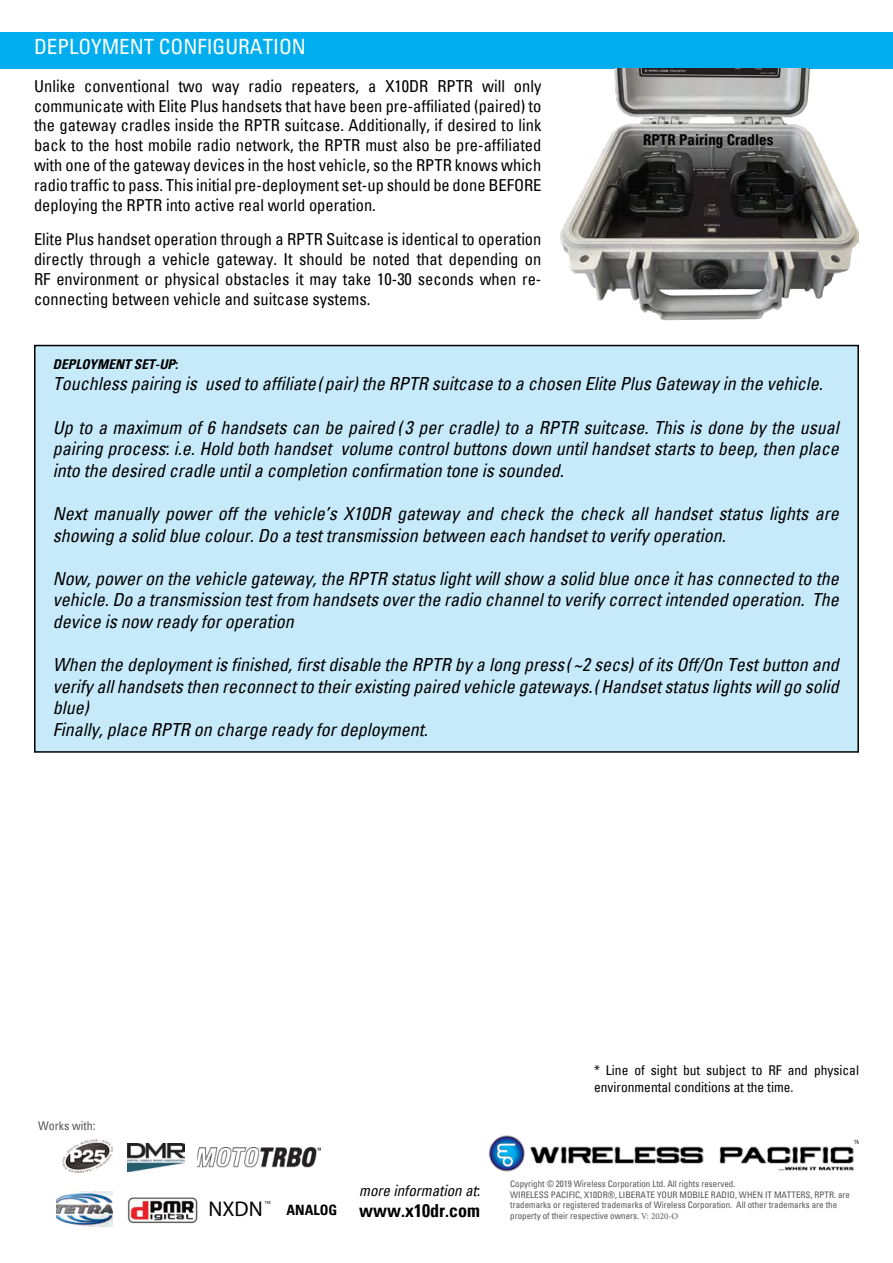
<style>
.page{position:relative;width:893px;height:1263px;background:#fff}
.page>*{position:absolute;margin:0;border:0;box-sizing:border-box;transform-origin:0 0}
.t1{font:condensed 21px "Univers";color:#fff}
.t2{font:italic condensed 18px/21.6px "Univers";color:#000;text-align:justify}
.t3{font:700 condensed 18px "Univers";color:#000}
.t4{font:condensed 16.5px/19.8px "Univers";color:#000;text-align:justify}
.t5{font:italic condensed 15px "Univers";color:#000}
.t6{font:700 condensed 15px "Univers";color:#000}
.t7{font:700 condensed 14.25px "Univers";color:#000}
.t8{font:condensed 13.5px/16.2px "Univers";color:#000}
.t9{font:italic 700 condensed 13.5px "Univers";color:#000}
.t10{font:condensed 12px "Univers";color:#565659}
.t11{font:condensed 9px/10.8px "Univers";color:#565659}
.t12{font:4.35px "Myriad";color:#000}
.s1{font-family:"Myriad";font-weight:400;font-stretch:normal;font-size:21.3px}
.s2{font-family:"Minion Pro";font-stretch:normal}
</style>
<div class="page">
<div style="left:35px;top:345px;width:823px;height:407px;background:#c7eafb"></div>
<div style="left:34px;top:345px;width:825px;height:408px;border:2px solid #000"></div>
<img style="left:127px;top:1197px;width:71px;height:27px">
<img style="left:62px;top:1140px;width:50px;height:33px">
<img style="left:127px;top:1144px;width:57px;height:28px">
<img style="left:198px;top:1148px;width:123px;height:20px">
<img style="left:56px;top:1192px;width:57px;height:34px">
<img style="left:488px;top:1135px;width:371px;height:37px">
<div style="left:0;top:32px;width:893px;height:37px;background:#00aeef"></div>
<img style="left:560px;top:69px;width:299px;height:252px">
<p class="t1" style="left:34px;top:33px;width:273px">DEPLOYMENT CONFIGURATION</p>
<p class="t4" style="left:34px;top:76px;width:509px">Unlike conventional two way radio repeaters, a X10DR RPTR will only communicate with Elite Plus handsets that have been pre-affiliated (paired) to the gateway cradles inside the RPTR suitcase. Additionally, if desired to link back to the host mobile radio network, the RPTR must also be pre-affiliated with one of the gateway devices in the host vehicle, so the RPTR knows which radio traffic to pass. This initial pre-deployment set-up should be done BEFORE deploying the RPTR into active real world operation.</p>
<p class="t4" style="left:34px;top:229px;width:509px">Elite Plus handset operation through a RPTR Suitcase is identical to operation directly through a vehicle gateway. It should be noted that depending on RF environment or physical obstacles it may take 10-30 seconds when re&shy;connecting between vehicle and suitcase systems.</p>
<p class="t6" style="left:643px;top:130px;width:132px">RPTR Pairing Cradles</p>
<p class="t9" style="left:53px;top:356px;width:127px">DEPLOYMENT SET-UP:</p>
<p class="t2" style="left:53px;top:373px;width:771px">Touchless pairing is used to affiliate (pair) the RPTR suitcase to a chosen Elite Plus Gateway in the vehicle.</p>
<p class="t2" style="left:53px;top:416px;width:787px">Up to a maximum of 6 handsets can be paired (3 per cradle) to a RPTR suitcase. This is done by the usual pairing process: i.e. Hold both handset volume control buttons down until handset starts to beep, then place into the desired cradle until a completion confirmation tone is sounded.</p>
<p class="t2" style="left:53px;top:502px;width:787px">Next manually power off the vehicle’s X10DR gateway and check the check all handset status lights are showing a solid blue colour. Do a test transmission between each handset to verify operation.</p>
<p class="t2" style="left:53px;top:567px;width:787px">Now, power on the vehicle gateway, the RPTR status light will show a solid blue once it has connected to the vehicle. Do a transmission test from handsets over the radio channel to verify correct intended operation. The device is now ready for operation</p>
<p class="t2" style="left:53px;top:654px;width:787px;text-align:left">When the deployment is finished, first disable the RPTR by a long press (~2 secs) of its Off/On Test button and verify all handsets then reconnect to their existing paired vehicle gateways. (Handset status lights will go solid blue)<br>Finally, place RPTR on charge ready for deployment.</p>
<p class="t10" style="left:38px;top:1118px;width:59px">Works with:</p>
<p class="t8" style="left:594px;top:1062px;width:266px">* Line of sight but subject to RF and physical environmental conditions at the time.</p>
<p class="t12" style="left:265px;top:1200px;width:7px">TM</p>
<p class="t7" style="left:208px;top:1201px;width:130px"><span class="s1">NXDN</span> ANALOG</p>
<p class="t5" style="left:359px;top:1180px;width:122px">more information at:</p>
<p class="t3" style="left:359px;top:1200px;width:122px">www.x10dr.com</p>
<p class="t11" style="left:510px;top:1178px;width:341px">Copyright © 2019 Wireless Corporation Ltd. All rights reserved.<br>WIRELESS PACIFIC, X10DR®, LIBERATE YOUR MOBILE RADIO, WHEN IT MATTERS, RPTR. are trademarks or registered trademarks of Wireless Corporation. All other trademarks are the</p>
<p class="t11" style="left:510px;top:1210px;width:169px">property of their respective owners. <span class="s2">V: 2020-O</span></p>
</div>
